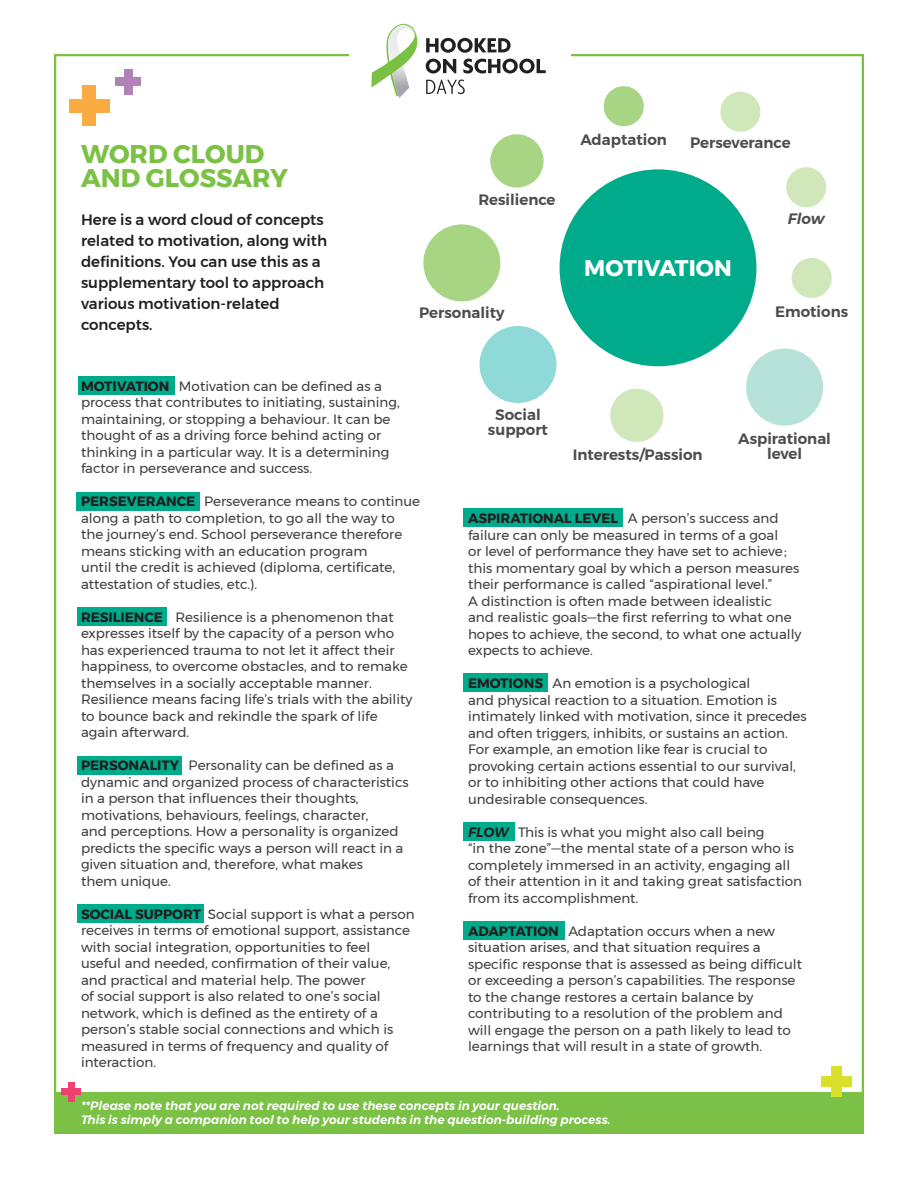
<style>
.page{position:relative;width:918px;height:1188px;background:#fff}
.page>*{position:absolute;margin:0;border:0;box-sizing:border-box;transform-origin:0 0}
.t1{font:700 25.5px/24px "Montserrat";color:#7bc145}
.t2{font:700 22.5px "Montserrat";color:#fff}
.t3{font:500 15px/21px "Montserrat";color:#231f20}
.t4{font:600 15px/15px "Montserrat";color:#4b4c4d;text-align:center}
.t5{font:italic 600 15px "Montserrat";color:#4b4c4d}
.t6{font:13.5px/16.5px "Montserrat";color:#3e3e3f}
.t7{font:italic 600 12px/13.5px "Montserrat";color:#fff}
.s1{font-weight:700;color:#231f20}
.s2{font-weight:600;font-style:italic;color:#231f20}
</style>
<div class="page">
<div style="left:56px;top:1092px;width:807px;height:41px;background:#7bc145"></div>
<div style="left:463px;top:674px;width:85px;height:18px;background:#00ab8b"></div>
<div style="left:463px;top:822px;width:52px;height:18px;background:#00ab8b"></div>
<div style="left:463px;top:922px;width:102px;height:18px;background:#00ab8b"></div>
<svg style="left:371px;top:24px;width:175px;height:74px"></svg>
<div style="left:560px;top:169px;width:196px;height:197px;background:#00ab8b;border-radius:50%"></div>
<div style="left:423px;top:224px;width:77px;height:77px;background:#a7d583;border-radius:50%"></div>
<div style="left:480px;top:326px;width:76px;height:77px;background:#8fdad9;border-radius:50%"></div>
<div style="left:490px;top:134px;width:54px;height:54px;background:#a7d583;border-radius:50%"></div>
<div style="left:610px;top:389px;width:53px;height:53px;background:#d0e7ba;border-radius:50%"></div>
<div style="left:604px;top:86px;width:40px;height:40px;background:#a7d583;border-radius:50%"></div>
<div style="left:720px;top:92px;width:40px;height:40px;background:#d0e7ba;border-radius:50%"></div>
<div style="left:786px;top:167px;width:40px;height:40px;background:#d0e7ba;border-radius:50%"></div>
<div style="left:792px;top:258px;width:40px;height:40px;background:#d0e7ba;border-radius:50%"></div>
<div style="left:746px;top:349px;width:77px;height:77px;background:#b7e2da;border-radius:50%"></div>
<div style="left:78px;top:377px;width:96px;height:18px;background:#00ab8b"></div>
<div style="left:77px;top:607px;width:90px;height:19px;background:#00ab8b"></div>
<div style="left:77px;top:492px;width:123px;height:19px;background:#00ab8b"></div>
<div style="left:463px;top:508px;width:160px;height:19px;background:#00ab8b"></div>
<div style="left:77px;top:756px;width:104px;height:19px;background:#00ab8b"></div>
<div style="left:77px;top:904px;width:127px;height:18px;background:#00ab8b"></div>
<div style="left:69px;top:99px;width:41px;height:14px;background:#faac42"></div>
<div style="left:82px;top:85px;width:14px;height:41px;background:#faac42"></div>
<div style="left:116px;top:78px;width:25px;height:8px;background:#b082b7"></div>
<div style="left:124px;top:69px;width:9px;height:26px;background:#b082b7"></div>
<div style="left:62px;top:1089px;width:19px;height:6px;background:#ef4072"></div>
<div style="left:68px;top:1082px;width:7px;height:20px;background:#ef4072"></div>
<div style="left:822px;top:1076px;width:30px;height:11px;background:#d8e029"></div>
<div style="left:832px;top:1066px;width:10px;height:31px;background:#d8e029"></div>
<h1 class="t1" style="left:81px;top:142px;width:209px">WORD CLOUD<br>AND GLOSSARY</h1>
<p class="t3" style="left:81px;top:209px;width:248px">Here is a word cloud of concepts related to motivation, along with definitions. You can use this as a supplementary tool to approach various motivation-related concepts.</p>
<p class="t4" style="left:478px;top:193px;width:79px">Resilience</p>
<p class="t4" style="left:419px;top:305px;width:87px">Personality</p>
<p class="t4" style="left:581px;top:132px;width:88px">Adaptation</p>
<p class="t4" style="left:690px;top:135px;width:102px">Perseverance</p>
<h2 class="t2" style="left:584px;top:250px;width:149px">MOTIVATION</h2>
<p class="t5" style="left:788px;top:207px;width:38px">Flow</p>
<p class="t4" style="left:775px;top:304px;width:75px">Emotions</p>
<p class="t6" style="left:81px;top:378px;width:320px"><span class="s1">MOTIVATION</span> Motivation can be defined as a process that contributes to initiating, sustaining, maintaining, or stopping a behaviour. It can be thought of as a driving force behind acting or thinking in a particular way. It is a determining factor in perseverance and success.</p>
<p class="t6" style="left:81px;top:493px;width:341px"><span class="s1">PERSEVERANCE</span> Perseverance means to continue along a path to completion, to go all the way to the journey’s end. School perseverance therefore means sticking with an education program<br>until the credit is achieved (diploma, certificate, attestation of studies, etc.).</p>
<p class="t6" style="left:81px;top:609px;width:333px"><span class="s1">RESILIENCE</span> Resilience is a phenomenon that expresses itself by the capacity of a person who has experienced trauma to not let it affect their happiness, to overcome obstacles, and to remake themselves in a socially acceptable manner.<br>Resilience means facing life’s trials with the ability to bounce back and rekindle the spark of life again afterward.</p>
<p class="t6" style="left:81px;top:757px;width:329px"><span class="s1">PERSONALITY</span> Personality can be defined as a dynamic and organized process of characteristics in a person that influences their thoughts, motivations, behaviours, feelings, character,<br>and perceptions. How a personality is organized predicts the specific ways a person will react in a given situation and, therefore, what makes<br>them unique.</p>
<p class="t6" style="left:81px;top:906px;width:335px"><span class="s1">SOCIAL SUPPORT</span> Social support is what a person receives in terms of emotional support, assistance with social integration, opportunities to feel<br>useful and needed, confirmation of their value, and practical and material help. The power<br>of social support is also related to one’s social network, which is defined as the entirety of a person’s stable social connections and which is measured in terms of frequency and quality of interaction.</p>
<p class="t4" style="left:488px;top:408px;width:62px">Social support</p>
<p class="t4" style="left:573px;top:448px;width:131px">Interests/Passion</p>
<p class="t4" style="left:738px;top:431px;width:94px">Aspirational level</p>
<p class="t6" style="left:468px;top:510px;width:335px"><span class="s1">ASPIRATIONAL LEVEL</span> A person’s success and failure can only be measured in terms of a goal<br>or level of performance they have set to achieve ; this momentary goal by which a person measures their performance is called “aspirational level.”<br>A distinction is often made between idealistic<br>and realistic goals—the first referring to what one hopes to achieve, the second, to what one actually expects to achieve.</p>
<p class="t6" style="left:468px;top:675px;width:340px"><span class="s1">EMOTIONS</span> An emotion is a psychological<br>and physical reaction to a situation. Emotion is intimately linked with motivation, since it precedes and often triggers, inhibits, or sustains an action.<br>For example, an emotion like fear is crucial to provoking certain actions essential to our survival, or to inhibiting other actions that could have undesirable consequences.</p>
<p class="t6" style="left:468px;top:824px;width:336px"><span class="s2">FLOW</span> This is what you might also call being<br>“in the zone”—the mental state of a person who is completely immersed in an activity, engaging all of their attention in it and taking great satisfaction from its accomplishment.</p>
<p class="t6" style="left:468px;top:923px;width:336px"><span class="s1">ADAPTATION</span> Adaptation occurs when a new situation arises, and that situation requires a specific response that is assessed as being difficult or exceeding a person’s capabilities. The response to the change restores a certain balance by contributing to a resolution of the problem and will engage the person on a path likely to lead to learnings that will result in a state of growth.</p>
<p class="t7" style="left:81px;top:1099px;width:531px">**Please note that you are not required to use these concepts in your question.<br>This is simply a companion tool to help your students in the question-building process.</p>
</div>
